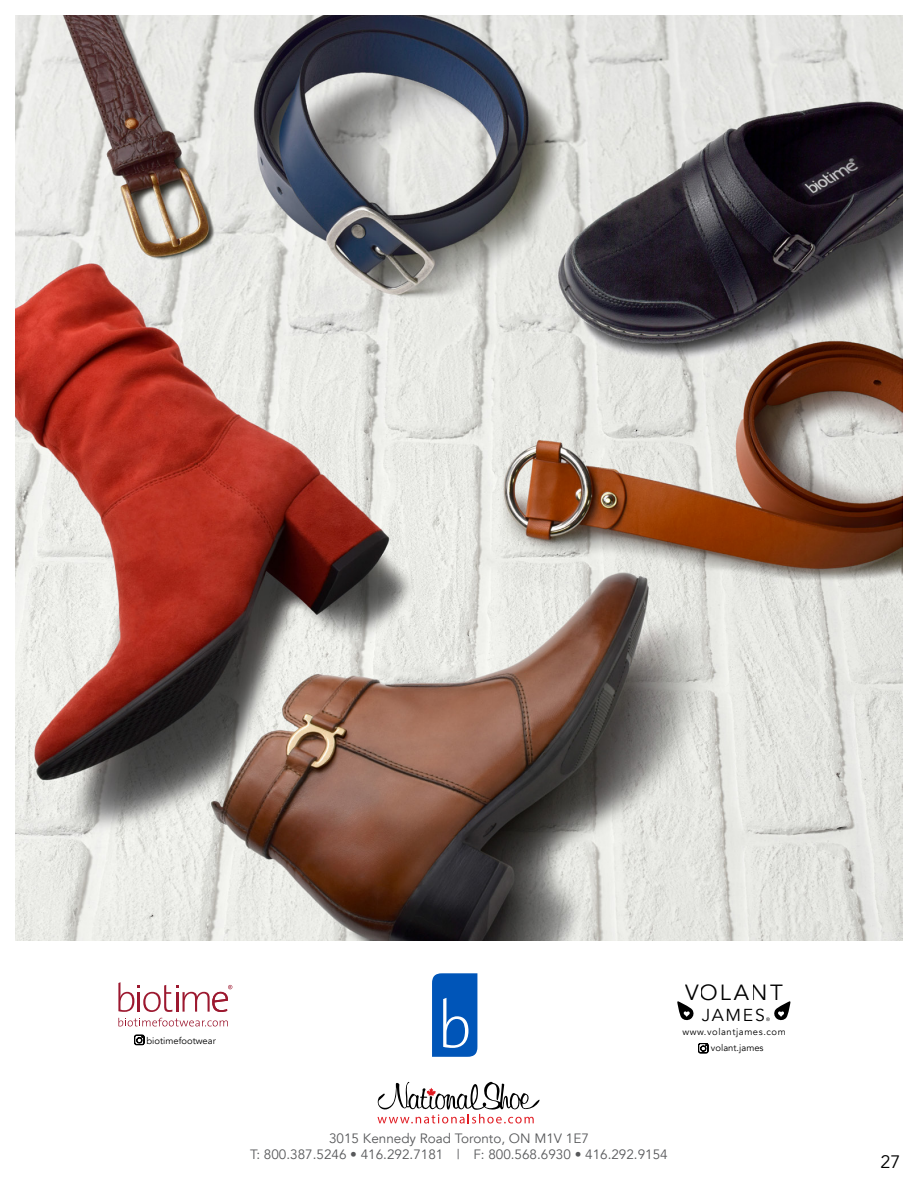
<style>
.page{position:relative;width:918px;height:1188px;background:#fff}
.page>*{position:absolute;margin:0;border:0;box-sizing:border-box;transform-origin:0 0}
.t1{font:21.9px "Avenir";letter-spacing:.085em;color:#000}
.t2{font:18px "Avenir";color:#000}
.t3{font:17.25px "Avenir";letter-spacing:.1em;color:#000}
.t4{font:13.5px "Avenir";color:#58595b}
.t5{font:9.45px "Avenir";color:#000}
.t6{font:9.45px "Avenir";letter-spacing:.06em;color:#000}
</style>
<div class="page">
<svg style="left:377px;top:1082px;width:163px;height:42px"></svg>
<svg style="left:118px;top:982px;width:114px;height:30px"></svg>
<svg style="left:118px;top:1018px;width:110px;height:8px"></svg>
<svg style="left:134px;top:1035px;width:10px;height:10px"></svg>
<svg style="left:698px;top:1043px;width:10px;height:10px"></svg>
<svg style="left:677px;top:1001px;width:17px;height:20px"></svg>
<svg style="left:766px;top:1001px;width:25px;height:20px"></svg>
<svg style="left:432px;top:973px;width:45px;height:84px;background:#1b66bf"></svg>
<img style="left:15px;top:16px;width:888px;height:924px">
<p class="t5" style="left:147px;top:1035px;width:71px">biotimefootwear</p>
<h1 class="t1" style="left:685px;top:980px;width:99px">VOLANT</h1>
<p class="t3" style="left:702px;top:1005px;width:65px">JAMES</p>
<p class="t6" style="left:682px;top:1026px;width:105px">www.volantjames.com</p>
<p class="t5" style="left:711px;top:1042px;width:54px">volant.james</p>
<p class="t4" style="left:329px;top:1130px;width:261px">3015 Kennedy Road Toronto, ON M1V 1E7</p>
<p class="t4" style="left:250px;top:1147px;width:419px">T: 800.387.5246 • 416.292.7181 | F: 800.568.6930 • 416.292.9154</p>
<h2 class="t2" style="left:880px;top:1151px;width:22px">27</h2>
</div>
